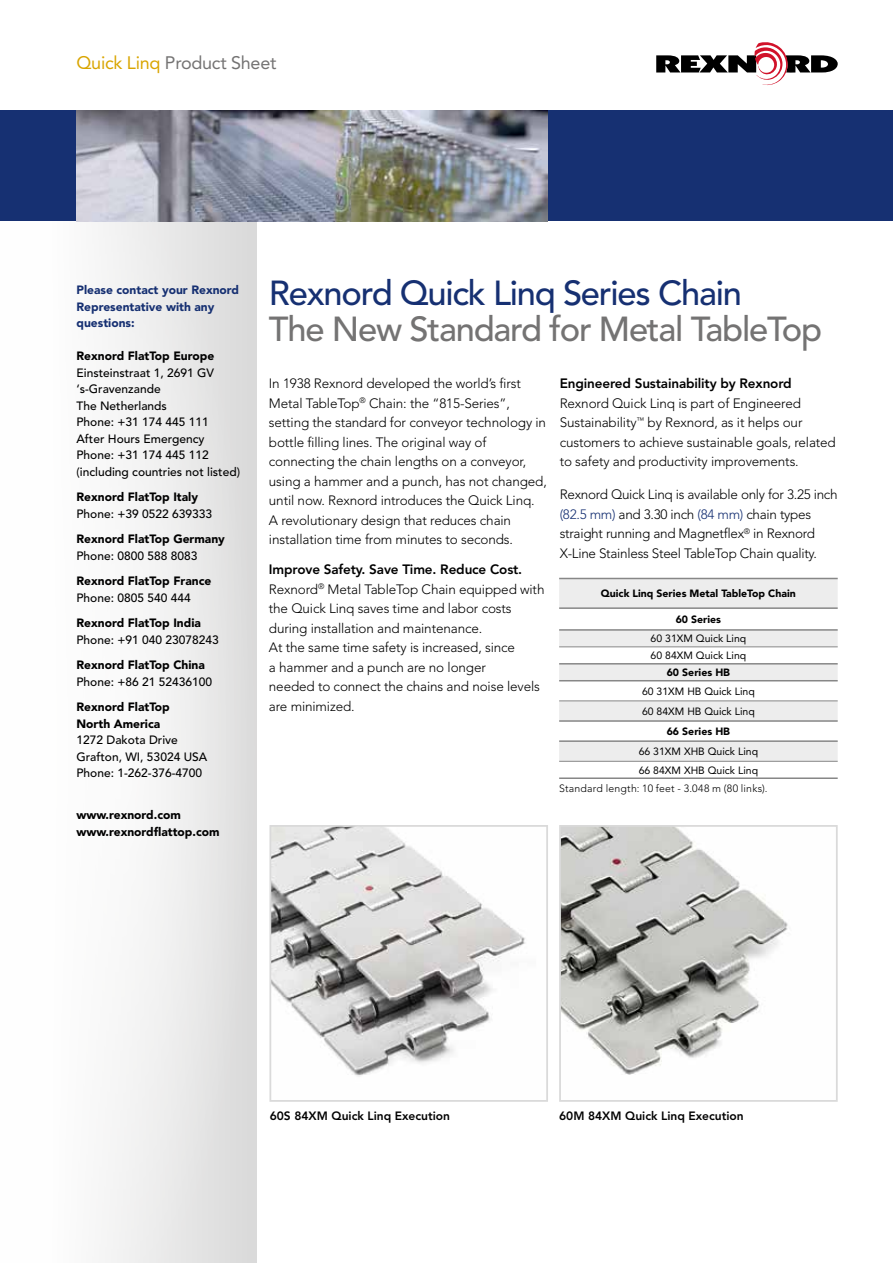
<style>
.page{position:relative;width:893px;height:1263px;background:#fff}
.page>*{position:absolute;margin:0;border:0;box-sizing:border-box;transform-origin:0 0}
.t1{font:500 34.5px "Avenir LT Std";letter-spacing:-.035em;color:#747373}
.t2{font:500 34.5px "Avenir LT Std";letter-spacing:-.035em;color:#163072}
.t3{font:18px "Avenir LT Std";letter-spacing:-.015em;color:#747373}
.t4{font:300 13.5px/19.5px "Avenir LT Std";letter-spacing:-.01em;color:#000}
.t5{font:800 13.5px "Avenir LT Std";letter-spacing:-.01em;color:#000}
.t6{font:500 12px/16.5px "Avenir LT Std";color:#000}
.t7{font:900 12px/16.5px "Avenir LT Std";color:#000}
.t8{font:900 12px/16.5px "Avenir LT Std";color:#163072}
.t9{font:800 12px "Avenir LT Std";color:#000}
.t10{font:10.5px/17px "Avenir LT Std";color:#000}
.t11{font:900 10.5px "Avenir LT Std";color:#000}
.t12{font:300 10.5px "Avenir LT Std";letter-spacing:.02em;color:#000}
.s1{color:#d9a500}
.s2{font-weight:800}
.s3{color:#163072}
</style>
<div class="page">
<div style="left:0;top:221px;width:257px;height:1042px;background:linear-gradient(to right,#fff,#dfdfdf)"></div>
<div style="left:0;top:111px;width:893px;height:110px;background:#163072"></div>
<svg style="left:656px;top:42px;width:182px;height:44px"></svg>
<img style="left:272px;top:828px;width:253px;height:249px">
<div style="left:269px;top:825px;width:279px;height:277px;border:2px solid #fff"></div>
<img style="left:77px;top:111px;width:470px;height:110px">
<img style="left:562px;top:828px;width:226px;height:247px">
<div style="left:559px;top:825px;width:279px;height:277px;border:2px solid #fff"></div>
<div style="left:559px;top:579px;width:279px;height:28px;background:#ededed"></div>
<svg style="left:559px;top:631px;width:279px;height:130px;fill:#ededed"></svg>
<hr style="left:559px;top:701px;width:279px;height:1px;background:#878787">
<hr style="left:559px;top:647px;width:279px;height:1px;background:#878787">
<hr style="left:559px;top:761px;width:279px;height:1px;background:#878787">
<hr style="left:559px;top:777px;width:279px;height:2px;background:#878787">
<hr style="left:559px;top:663px;width:279px;height:1px;background:#878787">
<hr style="left:559px;top:680px;width:279px;height:1px;background:#878787">
<hr style="left:559px;top:720px;width:279px;height:2px;background:#878787">
<hr style="left:559px;top:740px;width:279px;height:2px;background:#878787">
<hr style="left:559px;top:629px;width:279px;height:2px;background:#878787">
<hr style="left:559px;top:578px;width:279px;height:1px;background:#878787">
<hr style="left:559px;top:607px;width:279px;height:2px;background:#878787">
<h2 class="t3" style="left:77px;top:52px;width:201px"><span class="s1">Quick Linq</span> Product Sheet</h2>
<p class="t8" style="left:77px;top:282px;width:164px">Please contact your Rexnord<br>Representative with any questions:</p>
<p class="t7" style="left:77px;top:348px;width:139px">Rexnord FlatTop Europe</p>
<p class="t6" style="left:77px;top:364px;width:165px">Einsteinstraat 1, 2691 GV ‘s-Gravenzande<br>The Netherlands<br>Phone: +31 174 445 111<br>After Hours Emergency<br>Phone: +31 174 445 112 (including countries not listed)</p>
<p class="t7" style="left:77px;top:489px;width:123px">Rexnord FlatTop Italy</p>
<p class="t6" style="left:77px;top:505px;width:137px">Phone: +39 0522 639333</p>
<p class="t7" style="left:77px;top:531px;width:150px">Rexnord FlatTop Germany</p>
<p class="t6" style="left:77px;top:547px;width:122px">Phone: 0800 588 8083</p>
<p class="t7" style="left:77px;top:573px;width:136px">Rexnord FlatTop France</p>
<p class="t6" style="left:77px;top:589px;width:116px">Phone: 0805 540 444</p>
<p class="t7" style="left:77px;top:615px;width:126px">Rexnord FlatTop India</p>
<p class="t6" style="left:77px;top:631px;width:144px">Phone: +91 040 23078243</p>
<p class="t7" style="left:77px;top:657px;width:130px">Rexnord FlatTop China</p>
<p class="t6" style="left:77px;top:673px;width:137px">Phone: +86 21 52436100</p>
<p class="t7" style="left:77px;top:699px;width:95px">Rexnord FlatTop<br>North America</p>
<p class="t6" style="left:77px;top:732px;width:132px">1272 Dakota Drive<br>Grafton, WI, 53024 USA<br>Phone: 1-262-376-4700</p>
<p class="t7" style="left:77px;top:807px;width:145px">www.rexnord.com www.rexnordflattop.com</p>
<h1 class="t2" style="left:269px;top:273px;width:475px">Rexnord Quick Linq Series Chain</h1>
<h1 class="t1" style="left:269px;top:309px;width:555px">The New Standard for Metal TableTop</h1>
<p class="t4" style="left:269px;top:374px;width:279px">In 1938 Rexnord developed the world’s first Metal TableTop<sup>®</sup> Chain: the “815-Series”, setting the standard for conveyor technology in bottle filling lines. The original way of connecting the chain lengths on a conveyor, using a hammer and a punch, has not changed, until now. Rexnord introduces the Quick Linq.<br>A revolutionary design that reduces chain installation time from minutes to seconds.</p>
<p class="t4" style="left:269px;top:560px;width:277px"><span class="s2">Improve Safety. Save Time. Reduce Cost.<br></span>Rexnord<sup>®</sup> Metal TableTop Chain equipped with the Quick Linq saves time and labor costs during installation and maintenance.<br>At the same time safety is increased, since<br>a hammer and a punch are no longer<br>needed to connect the chains and noise levels are minimized.</p>
<p class="t5" style="left:560px;top:375px;width:234px">Engineered Sustainability by Rexnord</p>
<p class="t4" style="left:560px;top:393px;width:278px">Rexnord Quick Linq is part of Engineered Sustainability<sup>™</sup> by Rexnord, as it helps our customers to achieve sustainable goals, related to safety and productivity improvements.</p>
<p class="t4" style="left:560px;top:485px;width:279px">Rexnord Quick Linq is available only for 3.25 inch <span class="s3">(82.5 mm)</span> and 3.30 inch <span class="s3">(84 mm)</span> chain types straight running and Magnetflex<sup>®</sup> in Rexnord X-Line Stainless Steel TableTop Chain quality.</p>
<p class="t11" style="left:601px;top:587px;width:196px">Quick Linq Series Metal TableTop Chain</p>
<p class="t11" style="left:676px;top:613px;width:47px">60 Series</p>
<p class="t10" style="left:651px;top:630px;width:97px">60 31XM Quick Linq<br>60 84XM Quick Linq</p>
<p class="t11" style="left:667px;top:666px;width:65px">60 Series HB</p>
<p class="t10" style="left:642px;top:681px;width:114px;line-height:20.1px">60 31XM HB Quick Linq<br>60 84XM HB Quick Linq</p>
<p class="t11" style="left:667px;top:725px;width:65px">66 Series HB</p>
<p class="t10" style="left:639px;top:742px;width:121px;line-height:18.6px">66 31XM XHB Quick Linq<br>66 84XM XHB Quick Linq</p>
<p class="t12" style="left:559px;top:783px;width:210px">Standard length: 10 feet - 3.048 m (80 links).</p>
<p class="t9" style="left:270px;top:1108px;width:182px">60S 84XM Quick Linq Execution</p>
<p class="t9" style="left:559px;top:1108px;width:186px">60M 84XM Quick Linq Execution</p>
</div>
